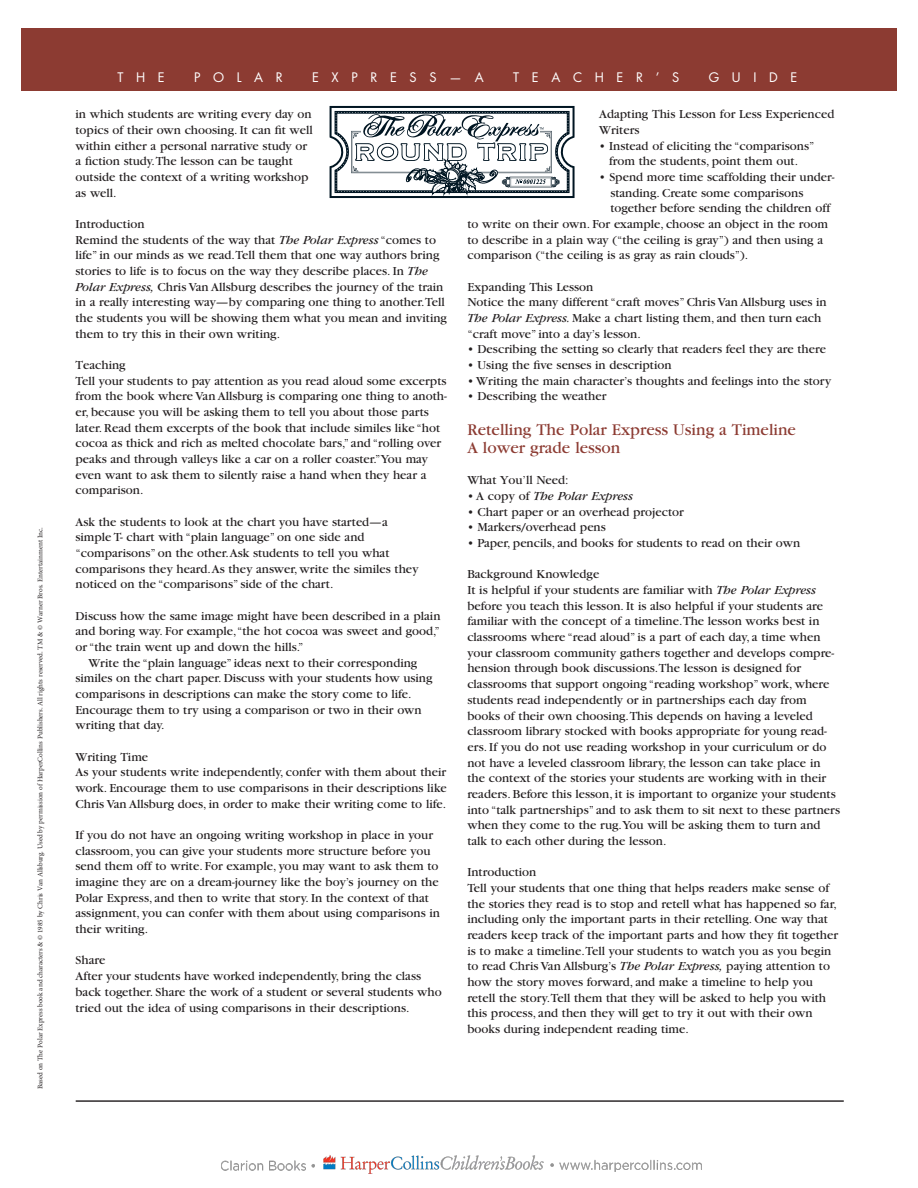
<style>
.page{position:relative;width:918px;height:1188px;background:#fff}
.page>*{position:absolute;margin:0;border:0;box-sizing:border-box;transform-origin:0 0}
.t1{font:17.1px/18.5px "Garamond";color:#8c3b32}
.t2{font:12.9px/15.6px "Garamond";color:#231f20}
.t3{font:12.9px "Futura";letter-spacing:.985em;color:#fff}
.t4{font:italic 12.9px "Garamond";color:#231f20}
.t5{font:7.2px "Minion Pro";color:#231f20}
.s1{font-style:italic}
.s2{font-style:normal}
</style>
<div class="page">
<svg style="left:330px;top:106px;width:245px;height:92px"></svg>
<div style="left:21px;top:28px;width:874px;height:63px;background:#8c3b32"></div>
<hr style="left:892px;top:28px;width:4px;height:62px;background:#8c3b32">
<hr style="left:76px;top:1100px;width:768px;height:2px;background:#231f20">
<img style="left:221px;top:1155px;width:481px;height:19px">
<p class="t5" style="left:35px;top:1089px;width:563px;rotate:-90deg">Based on The Polar Express book and characters &amp; © 1985 by Chris Van Allsburg. Used by permission of HarperCollins Publishers. All rights reserved. TM &amp; © Warner Bros. Entertainment Inc.</p>
<p class="t3" style="left:118px;top:71px;width:49px">THE</p>
<p class="t3" style="left:194px;top:71px;width:90px">POLAR</p>
<p class="t3" style="left:312px;top:71px;width:173px">EXPRESS—A</p>
<p class="t3" style="left:513px;top:71px;width:167px">TEACHER’S</p>
<p class="t3" style="left:709px;top:71px;width:90px">GUIDE</p>
<p class="t2" style="left:76px;top:108px;width:239px">in which students are writing every day on topics of their own choosing. It can fit well within either a personal narrative study or a fiction study.The lesson can be taught outside the context of a writing workshop as well.</p>
<p class="t2" style="left:76px;top:217px;width:373px">Introduction<br>Remind the students of the way that <span class="s1">The Polar Express</span> “comes to life” in our minds as we read.Tell them that one way authors bring stories to life is to focus on the way they describe places. In <span class="s1">The Polar Express,</span> Chris Van Allsburg describes the journey of the train in a really interesting way—by comparing one thing to another.Tell the students you will be showing them what you mean and inviting them to try this in their own writing.</p>
<p class="t2" style="left:76px;top:358px;width:373px">Teaching<br>Tell your students to pay attention as you read aloud some excerpts from the book where Van Allsburg is comparing one thing to anoth&shy;er, because you will be asking them to tell you about those parts later. Read them excerpts of the book that include similes like “hot cocoa as thick and rich as melted chocolate bars,” and “rolling over peaks and through valleys like a car on a roller coaster.”You may even want to ask them to silently raise a hand when they hear a comparison.</p>
<p class="t2" style="left:76px;top:515px;width:345px">Ask the students to look at the chart you have started—a simple T- chart with “plain language” on one side and “comparisons” on the other.Ask students to tell you what comparisons they heard.As they answer, write the similes they noticed on the “comparisons” side of the chart.</p>
<p class="t2" style="left:76px;top:609px;width:366px">Discuss how the same image might have been described in a plain</p>
<p class="t2" style="left:76px;top:625px;width:366px">and boring way. For example,“the hot cocoa was sweet and good,”</p>
<p class="t2" style="left:76px;top:640px;width:230px">or “the train went up and down the hills.”</p>
<p class="t2" style="left:88px;top:656px;width:331px">Write the “plain language” ideas next to their corresponding</p>
<p class="t2" style="left:76px;top:672px;width:359px">similes on the chart paper. Discuss with your students how using</p>
<p class="t2" style="left:76px;top:687px;width:337px">comparisons in descriptions can make the story come to life.</p>
<p class="t2" style="left:76px;top:703px;width:348px">Encourage them to try using a comparison or two in their own</p>
<p class="t2" style="left:76px;top:719px;width:91px">writing that day.</p>
<p class="t2" style="left:76px;top:750px;width:373px">Writing Time<br>As your students write independently, confer with them about their work. Encourage them to use comparisons in their descriptions like Chris Van Allsburg does, in order to make their writing come to life.</p>
<p class="t2" style="left:76px;top:828px;width:366px">If you do not have an ongoing writing workshop in place in your classroom, you can give your students more structure before you send them off to write. For example, you may want to ask them to imagine they are on a dream-journey like the boy’s journey on the Polar Express, and then to write that story. In the context of that assignment, you can confer with them about using comparisons in their writing.</p>
<p class="t2" style="left:76px;top:954px;width:368px">Share<br>After your students have worked independently, bring the class back together. Share the work of a student or several students who tried out the idea of using comparisons in their descriptions.</p>
<p class="t2" style="left:599px;top:107px;width:237px">Adapting This Lesson for Less Experienced<br>Writers</p>
<p class="t2" style="left:599px;top:139px;width:217px;text-align:center">• Instead of eliciting the “comparisons” from the students, point them out.</p>
<p class="t2" style="left:599px;top:170px;width:237px">• Spend more time scaffolding their under-</p>
<p class="t2" style="left:610px;top:186px;width:195px">standing. Create some comparisons</p>
<p class="t2" style="left:610px;top:202px;width:222px">together before sending the children off</p>
<p class="t2" style="left:467px;top:217px;width:362px">to write on their own. For example, choose an object in the room</p>
<p class="t2" style="left:467px;top:233px;width:357px">to describe in a plain way (“the ceiling is gray”) and then using a</p>
<p class="t2" style="left:467px;top:249px;width:282px">comparison (“the ceiling is as gray as rain clouds”).</p>
<p class="t2" style="left:467px;top:280px;width:361px">Expanding This Lesson<br>Notice the many different “craft moves” Chris Van Allsburg uses in <span class="s1">The Polar Express.</span> Make a chart listing them, and then turn each “craft move” into a day’s lesson.</p>
<p class="t2" style="left:467px;top:343px;width:360px">• Describing the setting so clearly that readers feel they are there</p>
<p class="t2" style="left:467px;top:358px;width:206px">• Using the five senses in description</p>
<p class="t2" style="left:467px;top:374px;width:365px">• Writing the main character’s thoughts and feelings into the story</p>
<p class="t2" style="left:467px;top:390px;width:141px">• Describing the weather</p>
<h1 class="t1" style="left:467px;top:421px;width:330px">Retelling The Polar Express Using a Timeline<br>A lower grade lesson</h1>
<p class="t2" style="left:467px;top:474px;width:103px">What You’ll Need:</p>
<p class="t4" style="left:467px;top:492px;width:167px"><span class="s2">• A copy of</span> The Polar Express</p>
<p class="t2" style="left:467px;top:505px;width:218px">• Chart paper or an overhead projector</p>
<p class="t2" style="left:467px;top:521px;width:140px">• Markers/overhead pens</p>
<p class="t2" style="left:467px;top:536px;width:334px">• Paper, pencils, and books for students to read on their own</p>
<p class="t2" style="left:467px;top:568px;width:374px">Background Knowledge<br>It is helpful if your students are familiar with <span class="s1">The Polar Express </span>before you teach this lesson. It is also helpful if your students are familiar with the concept of a timeline.The lesson works best in classrooms where “read aloud” is a part of each day, a time when your classroom community gathers together and develops compre&shy;hension through book discussions.The lesson is designed for classrooms that support ongoing “reading workshop” work, where students read independently or in partnerships each day from books of their own choosing.This depends on having a leveled classroom library stocked with books appropriate for young read&shy;ers. If you do not use reading workshop in your curriculum or do not have a leveled classroom library, the lesson can take place in the context of the stories your students are working with in their readers. Before this lesson, it is important to organize your students into “talk partnerships” and to ask them to sit next to these partners when they come to the rug.You will be asking them to turn and talk to each other during the lesson.</p>
<p class="t2" style="left:467px;top:866px;width:372px">Introduction<br>Tell your students that one thing that helps readers make sense of the stories they read is to stop and retell what has happened so far, including only the important parts in their retelling. One way that readers keep track of the important parts and how they fit together is to make a timeline.Tell your students to watch you as you begin to read Chris Van Allsburg’s <span class="s1">The Polar Express,</span> paying attention to how the story moves forward, and make a timeline to help you retell the story.Tell them that they will be asked to help you with this process, and then they will get to try it out with their own books during independent reading time.</p>
</div>
